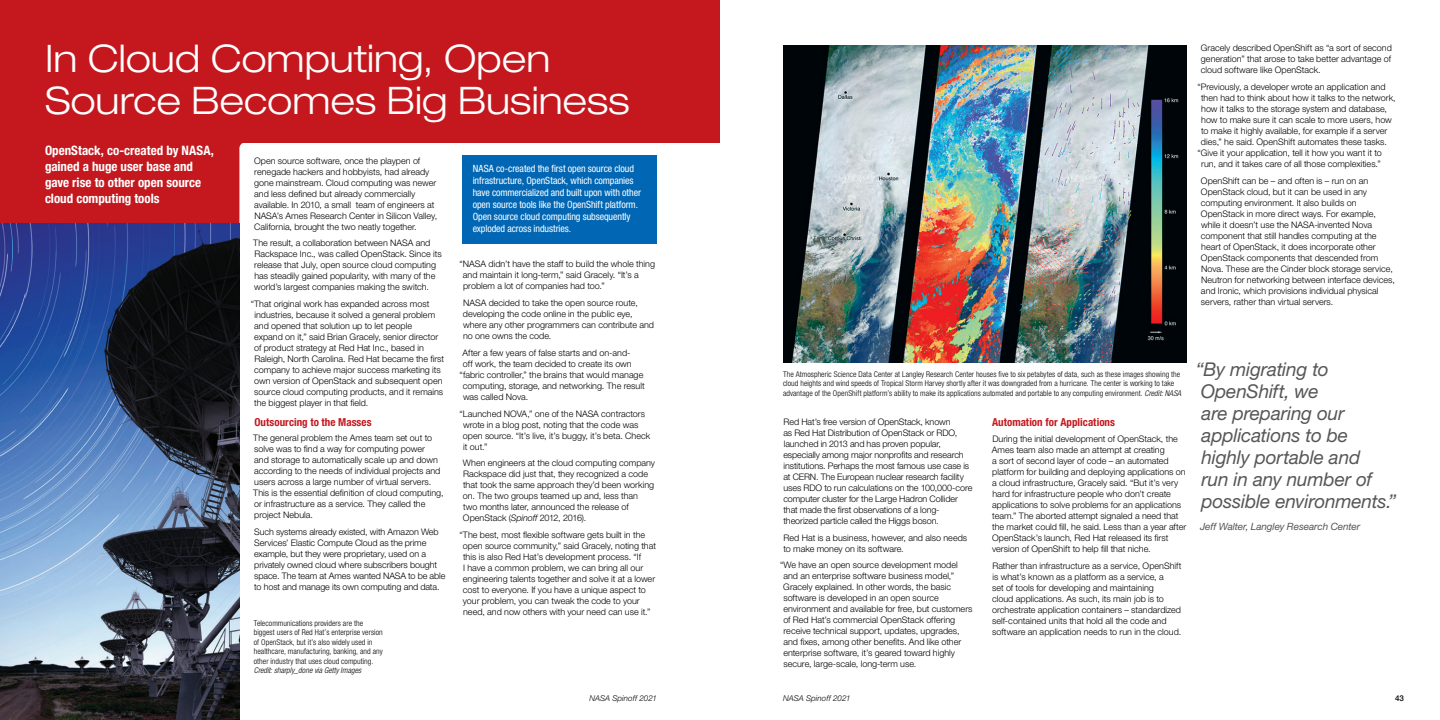
<style>
.page{position:relative;width:1440px;height:720px;background:#fff}
.page>*{position:absolute;margin:0;border:0;box-sizing:border-box;transform-origin:0 0}
.Headline{font:300 expanded 38px/42px "Helvetica Neue LT Std";color:#fff}
.Gray_quote{font:italic 19px/22px "Helvetica Neue LT Std";letter-spacing:-.01em;color:#575757}
.Subhead_Reverse_Bold{font:700 condensed 13px/16px "Helvetica Neue LT Std";color:#fff}
.Subhead_Red{font:700 condensed 11px "Helvetica Neue LT Std";color:#c4181e}
.blurb_box_reverse{font:condensed 10px/12px "Helvetica Neue LT Std";letter-spacing:-.01em;color:#fff}
.Gray_Quote_attribute{font:italic 10px "Helvetica Neue LT Std";letter-spacing:-.01em;color:#575757}
.Body_text_2{font:300 9px/11px "Helvetica Neue LT Std";color:#000}
.Captions{font:300 condensed 8px/9.5px "Helvetica Neue LT Std";letter-spacing:.01em;color:#000}
.t1{font:italic 300 8px "Helvetica Neue LT Std";letter-spacing:.01em;color:#000}
.t2{font:500 8px "Helvetica Neue LT Std";color:#000}
.s1{font-style:italic}
</style>
<div class="page">
<div style="left:0;top:0;width:720px;height:142px;background:#c4181e"></div>
<div style="left:0;top:142px;width:245px;height:81px;background:#c4181e"></div>
<div style="left:463px;top:155px;width:194px;height:89px;background:#0166b3"></div>
<img style="left:0;top:223px;width:240px;height:497px">
<img style="left:783px;top:45px;width:403px;height:317px">
<p class="Headline" style="left:45px;top:37px;width:586px">In Cloud Computing, Open<br>Source Becomes Big Business</p>
<p class="Subhead_Reverse_Bold" style="left:45px;top:142px;width:170px">OpenStack, co-created by NASA, gained a huge user base and gave rise to other open source cloud computing tools</p>
<p class="Body_text_2" style="left:254px;top:155px;width:185px">Open source software, once the playpen of renegade hackers and hobbyists, had already gone mainstream. Cloud computing was newer and less defined but already commercially available. In 2010, a small team of engineers at NASA’s Ames Research Center in Silicon Valley, California, brought the two neatly together.</p>
<p class="Body_text_2" style="left:253px;top:237px;width:190px">The result, a collaboration between NASA and Rackspace Inc., was called OpenStack. Since its release that July, open source cloud computing has steadily gained popularity, with many of the world’s largest companies making the switch.</p>
<p class="Body_text_2" style="left:254px;top:298px;width:192px;text-indent:-3px">“That original work has expanded across most industries, because it solved a general problem and opened that solution up to let people<br>expand on it,” said Brian Gracely, senior director of product strategy at Red Hat Inc., based in Raleigh, North Carolina. Red Hat became the first company to achieve major success marketing its own version of OpenStack and subsequent open source cloud computing products, and it remains the biggest player in that field.</p>
<p class="Subhead_Red" style="left:254px;top:415px;width:119px">Outsourcing to the Masses</p>
<p class="Body_text_2" style="left:253px;top:432px;width:192px">The general problem the Ames team set out to solve was to find a way for computing power<br>and storage to automatically scale up and down according to the needs of individual projects and users across a large number of virtual servers.<br>This is the essential definition of cloud computing, or infrastructure as a service. They called the project Nebula.</p>
<p class="Body_text_2" style="left:254px;top:526px;width:193px">Such systems already existed, with Amazon Web Services’ Elastic Compute Cloud as the prime example, but they were proprietary, used on a privately owned cloud where subscribers bought space. The team at Ames wanted NASA to be able to host and manage its own computing and data.</p>
<p class="blurb_box_reverse" style="left:473px;top:163px;width:170px">NASA co-created the first open source cloud infrastructure, OpenStack, which companies have commercialized and built upon with other open source tools like the OpenShift platform.<br>Open source cloud computing subsequently exploded across industries.</p>
<p class="Body_text_2" style="left:463px;top:259px;width:194px;text-indent:-3px">“NASA didn’t have the staff to build the whole thing and maintain it long-term,” said Gracely. “It’s a problem a lot of companies had too.”</p>
<p class="Body_text_2" style="left:463px;top:297px;width:193px">NASA decided to take the open source route, developing the code online in the public eye, where any other programmers can contribute and no one owns the code.</p>
<p class="Body_text_2" style="left:463px;top:347px;width:169px">After a few years of false starts and on-and-</p>
<p class="Body_text_2" style="left:463px;top:358px;width:170px">off work, the team decided to create its own</p>
<p class="Body_text_2" style="left:460px;top:369px;width:185px">“fabric controller,” the brains that would manage</p>
<p class="Body_text_2" style="left:463px;top:380px;width:183px">computing, storage, and networking. The result</p>
<p class="Body_text_2" style="left:463px;top:391px;width:67px">was called Nova.</p>
<p class="Body_text_2" style="left:463px;top:408px;width:189px;text-indent:-3px">“Launched NOVA,” one of the NASA contractors wrote in a blog post, noting that the code was open source. “It’s live, it’s buggy, it’s beta. Check it out.”</p>
<p class="Body_text_2" style="left:463px;top:458px;width:194px">When engineers at the cloud computing company Rackspace did just that, they recognized a code that took the same approach they’d been working on. The two groups teamed up and, less than<br>two months later, announced the release of OpenStack (<span class="s1">Spinoff</span> 2012, 2016).</p>
<p class="Body_text_2" style="left:463px;top:529px;width:195px;text-indent:-3px">“The best, most flexible software gets built in the open source community,” said Gracely, noting that this is also Red Hat’s development process. “If<br>I have a common problem, we can bring all our engineering talents together and solve it at a lower cost to everyone. If you have a unique aspect to your problem, you can tweak the code to your need, and now others with your need can use it.”</p>
<p class="Captions" style="left:254px;top:618px;width:131px">Telecommunications providers are the biggest users of Red Hat’s enterprise version of OpenStack, but it’s also widely used in healthcare, manufacturing, banking, and any other industry that uses cloud computing.<br><span class="s1">Credit: sharply_done via Getty Images</span></p>
<p class="Body_text_2" style="left:1201px;top:42px;width:192px;text-align:justify">Gracely described OpenShift as “a sort of second generation” that arose to take better advantage of cloud software like OpenStack.</p>
<p class="Body_text_2" style="left:1198px;top:81px;width:189px">“Previously, a developer wrote an application and</p>
<p class="Body_text_2" style="left:1201px;top:92px;width:196px">then had to think about how it talks to the network,</p>
<p class="Body_text_2" style="left:1201px;top:103px;width:187px">how it talks to the storage system and database,</p>
<p class="Body_text_2" style="left:1201px;top:114px;width:192px">how to make sure it can scale to more users, how</p>
<p class="Body_text_2" style="left:1201px;top:125px;width:188px">to make it highly available, for example if a server</p>
<p class="Body_text_2" style="left:1201px;top:136px;width:188px">dies,” he said. OpenShift automates these tasks.</p>
<p class="Body_text_2" style="left:1198px;top:147px;width:186px">“Give it your application, tell it how you want it to</p>
<p class="Body_text_2" style="left:1201px;top:158px;width:181px">run, and it takes care of all those complexities.”</p>
<p class="Body_text_2" style="left:1201px;top:175px;width:195px">OpenShift can be – and often is – run on an OpenStack cloud, but it can be used in any computing environment. It also builds on OpenStack in more direct ways. For example, while it doesn’t use the NASA-invented Nova component that still handles computing at the heart of OpenStack, it does incorporate other OpenStack components that descended from Nova. These are the Cinder block storage service, Neutron for networking between interface devices, and Ironic, which provisions individual physical servers, rather than virtual servers.</p>
<p class="Captions" style="left:783px;top:369px;width:400px">The Atmospheric Science Data Center at Langley Research Center houses five to six petabytes of data, such as these images showing the cloud heights and wind speeds of Tropical Storm Harvey shortly after it was downgraded from a hurricane. The center is working to take advantage of the OpenShift platform’s ability to make its applications automated and portable to any computing environment. <span class="s1">Credit: NASA</span></p>
<p class="Body_text_2" style="left:783px;top:416px;width:190px">Red Hat’s free version of OpenStack, known<br>as Red Hat Distribution of OpenStack or RDO, launched in 2013 and has proven popular, especially among major nonprofits and research institutions. Perhaps the most famous use case is at CERN. The European nuclear research facility uses RDO to run calculations on the 100,000-core computer cluster for the Large Hadron Collider that made the first observations of a long&shy;theorized particle called the Higgs boson.</p>
<p class="Body_text_2" style="left:783px;top:532px;width:185px">Red Hat is a business, however, and also needs to make money on its software.</p>
<p class="Body_text_2" style="left:783px;top:559px;width:191px;text-indent:-3px">“We have an open source development model and an enterprise software business model,” Gracely explained. In other words, the basic software is developed in an open source environment and available for free, but customers of Red Hat’s commercial OpenStack offering receive technical support, updates, upgrades, and fixes, among other benefits. And like other enterprise software, it’s geared toward highly secure, large-scale, long-term use.</p>
<p class="Subhead_Red" style="left:992px;top:416px;width:125px">Automation for Applications</p>
<p class="Body_text_2" style="left:992px;top:433px;width:196px">During the initial development of OpenStack, the Ames team also made an attempt at creating<br>a sort of second layer of code – an automated platform for building and deploying applications on a cloud infrastructure, Gracely said. “But it’s very hard for infrastructure people who don’t create applications to solve problems for an applications team.” The aborted attempt signaled a need that the market could fill, he said. Less than a year after OpenStack’s launch, Red Hat released its first version of OpenShift to help fill that niche.</p>
<p class="Body_text_2" style="left:992px;top:560px;width:191px">Rather than infrastructure as a service, OpenShift is what’s known as a platform as a service, a<br>set of tools for developing and maintaining<br>cloud applications. As such, its main job is to orchestrate application containers – standardized self-contained units that hold all the code and software an application needs to run in the cloud.</p>
<p class="Gray_quote" style="left:1196px;top:358px;width:202px">“By migrating to<br>OpenShift, we<br>are preparing our applications to be<br>highly portable and<br>run in any number of possible environments.”</p>
<p class="Gray_Quote_attribute" style="left:1200px;top:521px;width:161px">Jeff Walter, Langley Research Center</p>
<p class="t1" style="left:589px;top:694px;width:69px">NASA Spinoff 2021</p>
<p class="t1" style="left:783px;top:694px;width:69px">NASA Spinoff 2021</p>
<p class="t2" style="left:1395px;top:693px;width:10px">43</p>
</div>
